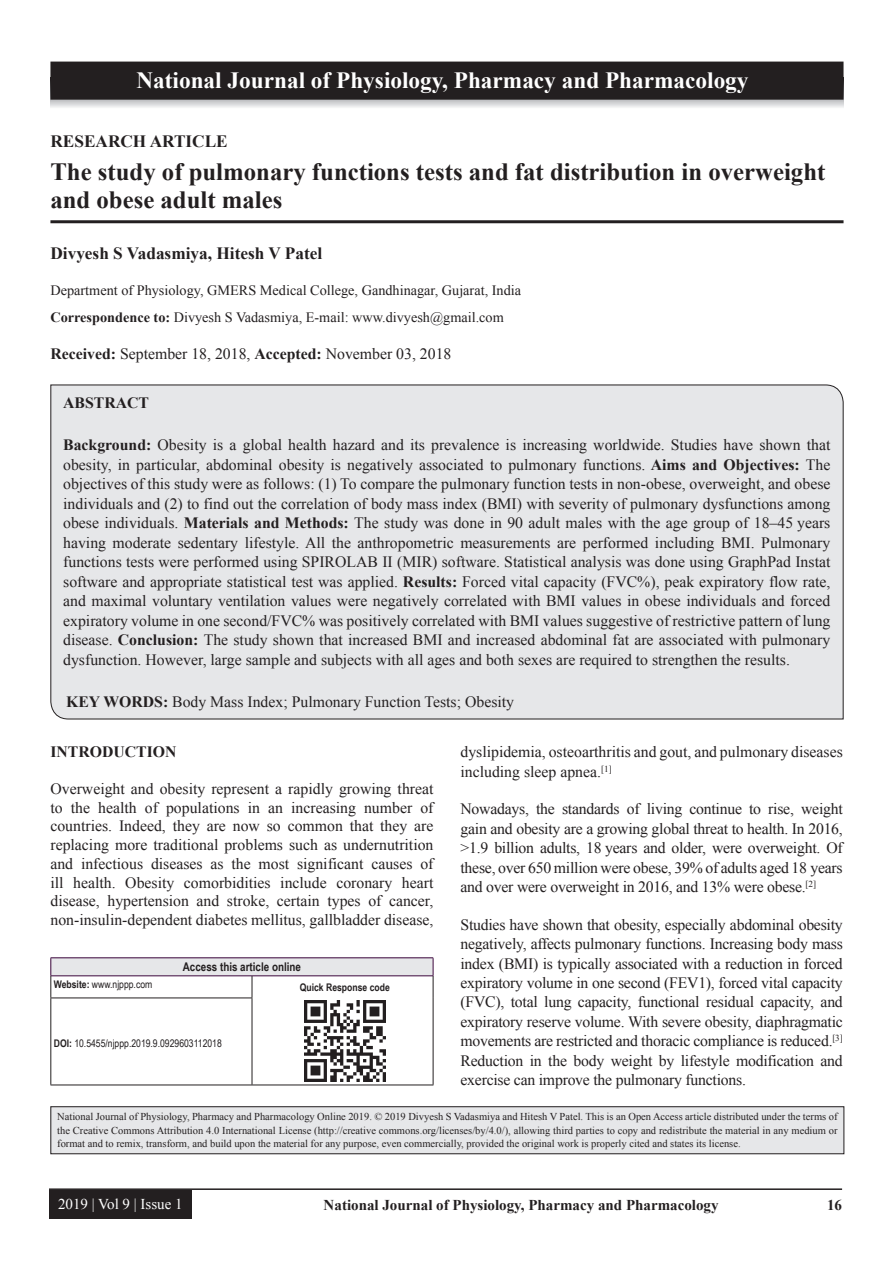
<style>
.page{position:relative;width:894px;height:1263px;background:#fff}
.page>*{position:absolute;margin:0;border:0;box-sizing:border-box;transform-origin:0 0}
.AT{font:700 24.75px/28.5px "Times New Roman";color:#231f20}
.JN_1{font:700 23.25px "Times New Roman";color:#fff}
.AU{font:700 17.25px "Times New Roman";color:#231f20}
.AH{font:700 17.25px "Times New Roman";color:#231f20}
.TX{font:15.75px/19.5px "Times New Roman";color:#231f20;text-align:justify}
.ABS{font:15.75px/19.5px "Times New Roman";color:#231f20;text-align:justify}
.KWD{font:15.75px "Times New Roman";color:#231f20}
.ABSH{font:700 15.75px "Times New Roman";color:#231f20}
.RF{font:700 15px "Times New Roman";color:#231f20}
.RF_VOL{font:15px "Times New Roman";color:#fff}
.AFF{font:14.25px "Times New Roman";color:#231f20}
.ADD{font:14.25px "Times New Roman";color:#231f20}
.AAO{font:700 12px "Arial Narrow";color:#231f20}
.JN_TX{font:10.5px/13.5px "Times New Roman";color:#231f20;text-align:justify}
.Web{font:10.5px "Arial Narrow";color:#231f20}
.QR{font:700 10.5px "Arial Narrow";color:#231f20}
.s1{font-weight:700}
</style>
<div class="page">
<hr style="left:49px;top:1188px;width:792px;height:1px;background:#231f20">
<div style="left:49px;top:1189px;width:143px;height:29px;background:#231f20"></div>
<hr style="left:50px;top:220px;width:793px;height:3px;background:#231f20">
<div style="left:50px;top:384px;width:793px;height:335px;background:#e6e7e9"></div>
<div style="left:51px;top:957px;width:382px;height:18px;background:#e6e7e9"></div>
<hr style="left:51px;top:975px;width:201px;height:1px;background:#3e083e">
<hr style="left:252px;top:975px;width:181px;height:1px;background:#3e083e">
<svg style="left:50px;top:958px;width:2px;height:39px"></svg>
<svg style="left:251px;top:976px;width:1px;height:21px"></svg>
<hr style="left:50px;top:997px;width:202px;height:1px;background:#231f20">
<hr style="left:50px;top:998px;width:1px;height:86px;background:#231f20">
<hr style="left:251px;top:998px;width:1px;height:86px;background:#231f20">
<hr style="left:50px;top:1084px;width:202px;height:1px;background:#231f20">
<svg style="left:432px;top:958px;width:1px;height:40px"></svg>
<hr style="left:432px;top:998px;width:1px;height:86px;background:#231f20">
<hr style="left:252px;top:1084px;width:181px;height:1px;background:#231f20">
<hr style="left:51px;top:957px;width:201px;height:1px;background:#3e083e">
<hr style="left:252px;top:957px;width:181px;height:1px;background:#3e083e">
<img style="left:304px;top:1000px;width:81px;height:81px">
<div style="left:51px;top:1106px;width:792px;height:47px;background:#e6e7e9"></div>
<div style="left:50px;top:1106px;width:794px;height:48px;border:1px solid #231f20"></div>
<svg style="left:51px;top:100px;width:792px;height:8px"></svg>
<div style="left:51px;top:62px;width:791px;height:37px;background:#231f20"></div>
<div style="left:50px;top:62px;width:793px;height:38px;border:2px solid #231f20"></div>
<p class="JN_1" style="left:136px;top:65px;width:613px">National Journal of Physiology, Pharmacy and Pharmacology</p>
<p class="AH" style="left:50px;top:129px;width:179px">RESEARCH ARTICLE</p>
<p class="AT" style="left:50px;top:157px;width:776px">The study of pulmonary functions tests and fat distribution in overweight and obese adult males</p>
<p class="AU" style="left:50px;top:241px;width:273px">Divyesh S Vadasmiya, Hitesh V Patel</p>
<p class="AFF" style="left:50px;top:281px;width:472px">Department of Physiology, GMERS Medical College, Gandhinagar, Gujarat, India</p>
<p class="ADD" style="left:50px;top:308px;width:454px"><span class="s1">Correspondence to:</span> Divyesh S Vadasmiya, E-mail: www.divyesh@gmail.com</p>
<p class="TX" style="left:50px;top:344px;width:402px"><span class="s1">Received:</span> September 18, 2018, <span class="s1">Accepted:</span> November 03, 2018</p>
<p class="ABSH" style="left:63px;top:392px;width:87px">ABSTRACT</p>
<p class="ABS" style="left:63px;top:435px;width:768px"><span class="s1">Background:</span> Obesity is a global health hazard and its prevalence is increasing worldwide. Studies have shown that obesity, in particular, abdominal obesity is negatively associated to pulmonary functions. <span class="s1">Aims and Objectives:</span> The objectives of this study were as follows: (1) To compare the pulmonary function tests in non-obese, overweight, and obese individuals and (2) to find out the correlation of body mass index (BMI) with severity of pulmonary dysfunctions among obese individuals. <span class="s1">Materials and Methods:</span> The study was done in 90 adult males with the age group of 18–45 years having moderate sedentary lifestyle. All the anthropometric measurements are performed including BMI. Pulmonary functions tests were performed using SPIROLAB II (MIR) software. Statistical analysis was done using GraphPad Instat software and appropriate statistical test was applied. <span class="s1">Results:</span> Forced vital capacity (FVC%), peak expiratory flow rate, and maximal voluntary ventilation values were negatively correlated with BMI values in obese individuals and forced expiratory volume in one second/FVC% was positively correlated with BMI values suggestive of restrictive pattern of lung disease. <span class="s1">Conclusion:</span> The study shown that increased BMI and increased abdominal fat are associated with pulmonary dysfunction. However, large sample and subjects with all ages and both sexes are required to strengthen the results.</p>
<p class="KWD" style="left:66px;top:691px;width:449px"><span class="s1">KEY WORDS:</span> Body Mass Index; Pulmonary Function Tests; Obesity</p>
<h1 class="ABSH" style="left:50px;top:741px;width:127px">INTRODUCTION</h1>
<p class="TX" style="left:50px;top:779px;width:384px;line-height:18.8px">Overweight and obesity represent a rapidly growing threat to the health of populations in an increasing number of countries. Indeed, they are now so common that they are replacing more traditional problems such as undernutrition and infectious diseases as the most significant causes of ill health. Obesity comorbidities include coronary heart disease, hypertension and stroke, certain types of cancer, non-insulin-dependent diabetes mellitus, gallbladder disease,</p>
<p class="AAO" style="left:183px;top:958px;width:120px">Access this article online</p>
<p class="Web" style="left:54px;top:976px;width:100px"><span class="s1">Website:</span> www.njppp.com</p>
<p class="QR" style="left:300px;top:979px;width:91px">Quick Response code</p>
<p class="TX" style="left:460px;top:742px;width:383px">dyslipidemia, osteoarthritis and gout, and pulmonary diseases including sleep apnea.<sup>[1]</sup></p>
<p class="TX" style="left:460px;top:799px;width:384px">Nowadays, the standards of living continue to rise, weight gain and obesity are a growing global threat to health. In 2016, &gt;1.9 billion adults, 18 years and older, were overweight. Of these, over 650 million were obese, 39% of adults aged 18 years and over were overweight in 2016, and 13% were obese.<sup>[2]</sup></p>
<p class="TX" style="left:460px;top:914px;width:384px">Studies have shown that obesity, especially abdominal obesity negatively, affects pulmonary functions. Increasing body mass index (BMI) is typically associated with a reduction in forced expiratory volume in one second (FEV1), forced vital capacity (FVC), total lung capacity, functional residual capacity, and expiratory reserve volume. With severe obesity, diaphragmatic movements are restricted and thoracic compliance is reduced.<sup>[3] </sup>Reduction in the body weight by lifestyle modification and exercise can improve the pulmonary functions.</p>
<p class="Web" style="left:54px;top:1035px;width:169px"><span class="s1">DOI:</span> 10.5455/njppp.2019.9.0929603112018</p>
<p class="JN_TX" style="left:57px;top:1110px;width:781px">National Journal of Physiology, Pharmacy and Pharmacology Online 2019. © 2019 Divyesh S Vadasmiya and Hitesh V Patel. This is an Open Access article distributed under the terms of the Creative Commons Attribution 4.0 International License (http://creative commons.org/licenses/by/4.0/), allowing third parties to copy and redistribute the material in any medium or format and to remix, transform, and build upon the material for any purpose, even commercially, provided the original work is properly cited and states its license.</p>
<p class="RF_VOL" style="left:58px;top:1194px;width:126px">2019 | Vol 9 | Issue 1</p>
<p class="RF" style="left:323px;top:1194px;width:396px">National Journal of Physiology, Pharmacy and Pharmacology</p>
<p class="RF" style="left:826px;top:1194px;width:16px">16</p>
</div>
